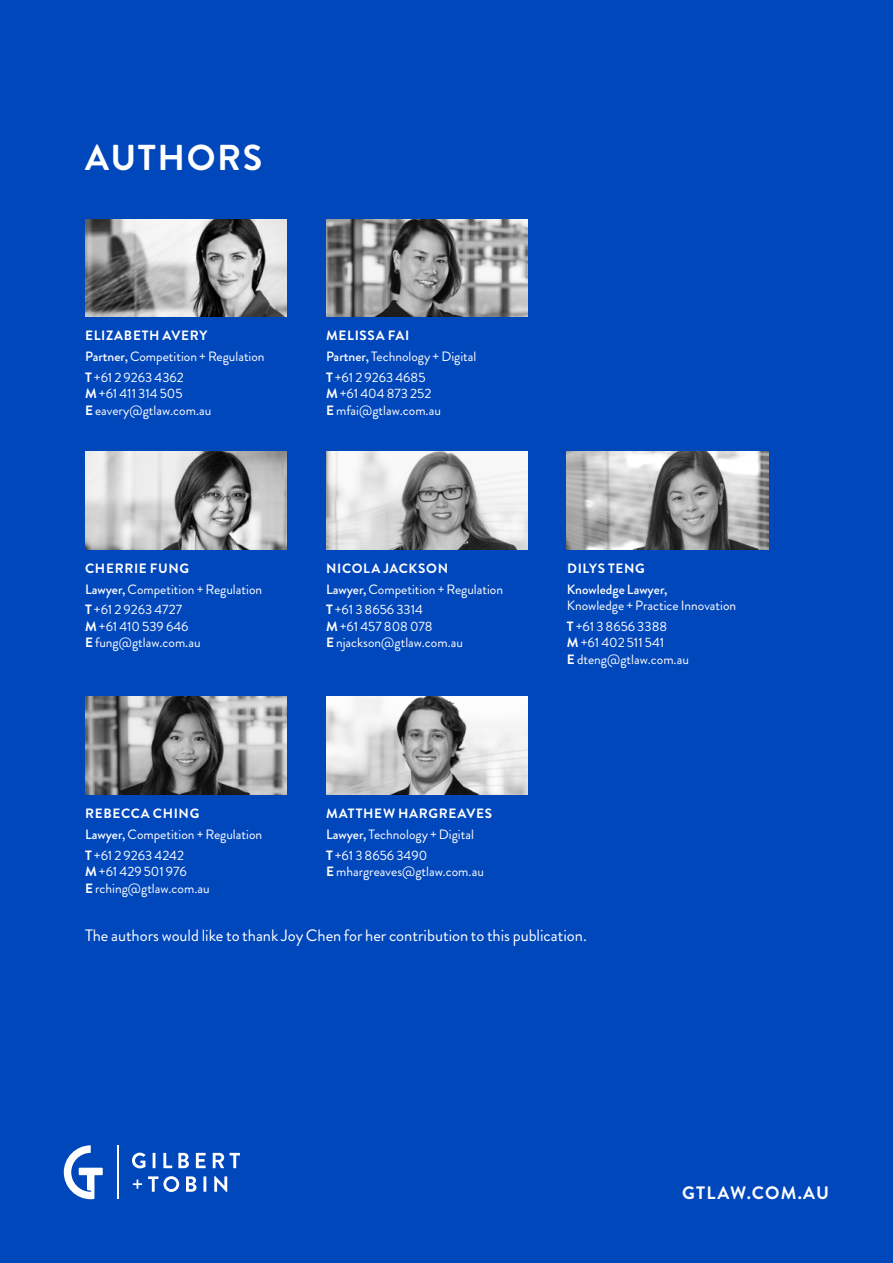
<style>
.page{position:relative;width:893px;height:1263px;background:#0047bb}
.page>*{position:absolute;margin:0;border:0;box-sizing:border-box;transform-origin:0 0}
.t1{font:700 36px "Brandon Grotesque";letter-spacing:.045em;color:#fff}
.t2{font:700 18px "Brandon Grotesque";letter-spacing:.07em;color:#fff}
.t3{font:16.5px "Brandon Grotesque";color:#fff}
.t4{font:13.5px/20.7px "Brandon Grotesque";color:#fff}
.t5{font:500 13.5px "Brandon Grotesque";color:#fff}
.t6{font:700 13.5px "Brandon Grotesque";letter-spacing:.05em;color:#fff}
.s1{font-weight:700}
.s2{font-weight:500}
</style>
<div class="page">
<svg style="left:132px;top:1152px;width:13px;height:16px"></svg>
<svg style="left:153px;top:1153px;width:2px;height:15px"></svg>
<svg style="left:163px;top:1153px;width:9px;height:15px"></svg>
<svg style="left:178px;top:1153px;width:11px;height:15px"></svg>
<svg style="left:196px;top:1153px;width:10px;height:15px"></svg>
<svg style="left:213px;top:1153px;width:11px;height:15px"></svg>
<svg style="left:230px;top:1153px;width:10px;height:15px"></svg>
<svg style="left:133px;top:1179px;width:9px;height:10px"></svg>
<svg style="left:148px;top:1176px;width:31px;height:16px"></svg>
<svg style="left:186px;top:1176px;width:11px;height:16px"></svg>
<hr style="left:203px;top:1176px;width:3px;height:16px;background:#fff">
<svg style="left:214px;top:1176px;width:13px;height:16px"></svg>
<svg style="left:64px;top:1145px;width:39px;height:54px"></svg>
<hr style="left:117px;top:1145px;width:1px;height:54px;background:#fff">
<img style="left:85px;top:219px;width:201px;height:97px">
<img style="left:326px;top:219px;width:201px;height:97px">
<img style="left:85px;top:452px;width:201px;height:97px">
<img style="left:326px;top:452px;width:201px;height:97px">
<img style="left:567px;top:452px;width:201px;height:97px">
<img style="left:85px;top:697px;width:201px;height:97px">
<img style="left:326px;top:697px;width:201px;height:97px">
<h1 class="t1" style="left:85px;top:133px;width:179px">AUTHORS</h1>
<p class="t4" style="left:85px;top:325px;width:181px"><span class="s1">ELIZABETH AVERY<br></span><span class="s2">Partner,</span> Competition + Regulation<br><span class="s1">T</span> +61 2 9263 4362</p>
<p class="t4" style="left:85px;top:385px;width:128px;line-height:16.5px"><span class="s1">M</span> +61 411 314 505<br><span class="s1">E</span> eavery@gtlaw.com.au</p>
<p class="t4" style="left:85px;top:558px;width:179px"><span class="s1">CHERRIE FUNG<br></span><span class="s2">Lawyer,</span> Competition + Regulation<br><span class="s1">T</span> +61 2 9263 4727</p>
<p class="t4" style="left:85px;top:618px;width:117px;line-height:16.5px"><span class="s1">M</span> +61 410 539 646<br><span class="s1">E</span> fung@gtlaw.com.au</p>
<p class="t4" style="left:326px;top:325px;width:152px"><span class="s1">MELISSA FAI<br></span><span class="s2">Partner,</span> Technology + Digital<br><span class="s1">T</span> +61 2 9263 4685</p>
<p class="t4" style="left:326px;top:385px;width:116px;line-height:16.5px"><span class="s1">M</span> +61 404 873 252<br><span class="s1">E</span> mfai@gtlaw.com.au</p>
<p class="t4" style="left:326px;top:558px;width:179px"><span class="s1">NICOLA JACKSON<br></span><span class="s2">Lawyer,</span> Competition + Regulation<br><span class="s1">T</span> +61 3 8656 3314</p>
<p class="t4" style="left:326px;top:618px;width:138px;line-height:16.5px"><span class="s1">M</span> +61 457 808 078<br><span class="s1">E</span> njackson@gtlaw.com.au</p>
<p class="t4" style="left:85px;top:803px;width:179px"><span class="s1">REBECCA CHING<br></span><span class="s2">Lawyer,</span> Competition + Regulation<br><span class="s1">T</span> +61 2 9263 4242</p>
<p class="t4" style="left:85px;top:863px;width:126px;line-height:16.5px"><span class="s1">M</span> +61 429 501 976<br><span class="s1">E</span> rching@gtlaw.com.au</p>
<p class="t4" style="left:326px;top:803px;width:168px"><span class="s1">MATTHEW HARGREAVES<br></span><span class="s2">Lawyer,</span> Technology + Digital<br><span class="s1">T</span> +61 3 8656 3490</p>
<p class="t4" style="left:326px;top:861px;width:159px"><span class="s1">E</span> mhargreaves@gtlaw.com.au</p>
<p class="t6" style="left:567px;top:559px;width:79px">DILYS TENG</p>
<p class="t5" style="left:567px;top:580px;width:102px">Knowledge Lawyer,</p>
<p class="t4" style="left:567px;top:595px;width:171px">Knowledge + Practice Innovation<br><span class="s1">T</span> +61 3 8656 3388</p>
<p class="t4" style="left:567px;top:635px;width:123px;line-height:16.5px"><span class="s1">M</span> +61 402 511 541<br><span class="s1">E</span> dteng@gtlaw.com.au</p>
<p class="t3" style="left:85px;top:924px;width:503px">The authors would like to thank Joy Chen for her contribution to this publication.</p>
<h2 class="t2" style="left:682px;top:1180px;width:148px">GTLAW.COM.AU</h2>
</div>
